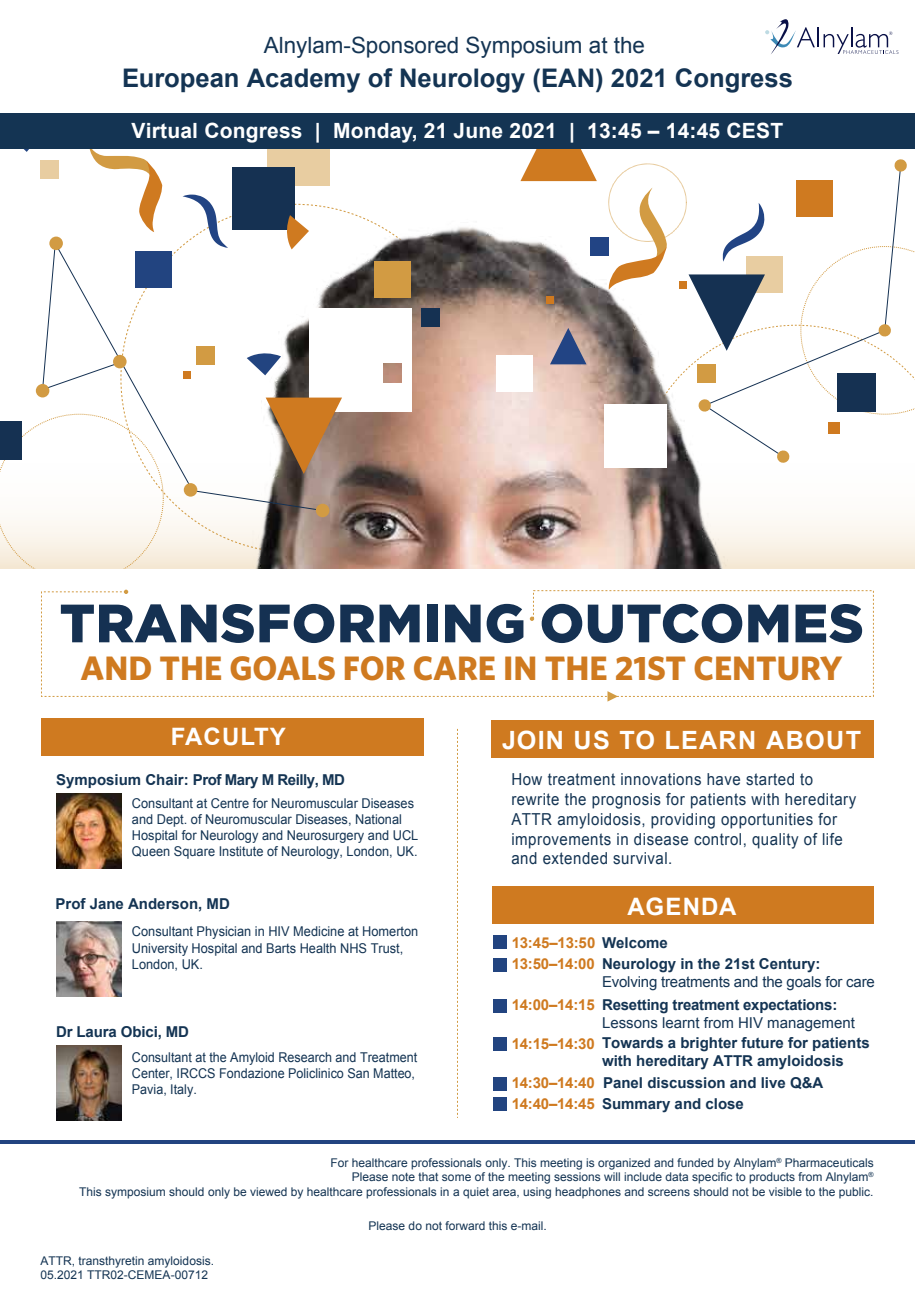
<style>
.page{position:relative;width:915px;height:1301px;background:#fff}
.page>*{position:absolute;margin:0;border:0;box-sizing:border-box;transform-origin:0 0}
.t1{font:900 53.85px "Gotham";letter-spacing:.01em;color:#153152}
.t2{font:700 33.9px "Whitney";color:#cf7a20}
.t3{font:700 25.65px "Arial";color:#143453}
.t4{font:700 25.2px "Arial";letter-spacing:.05em;color:#fff}
.t5{font:700 24px "Arial";letter-spacing:.05em;color:#fff}
.t6{font:22.35px "Arial";color:#143453}
.t7{font:700 21px "Arial";letter-spacing:.01em;color:#fff}
.t8{font:16.5px/19.8px "Arial";letter-spacing:.035em;color:#143453;scale:.91 1}
.t9{font:700 15px/18px "Arial";color:#143453}
.t10{font:15px "Arial";letter-spacing:-.015em;color:#143453}
.t11{font:700 15px "Arial";letter-spacing:-.015em;color:#cf7a20}
.t12{font:13.5px/16.2px "Arial";color:#143453;scale:.95 1}
.t13{font:13.5px/16.2px "Arial";color:#143453;scale:.93 1}
.t14{font:12px/14.4px "Arial";color:#143453}
.s1{color:#143453}
.s2{color:#cf7a20}
</style>
<div class="page">
<svg style="left:35px;top:384px;width:172px;height:185px"></svg>
<svg style="left:745px;top:414px;width:169px;height:155px"></svg>
<img style="left:207px;top:188px;width:538px;height:381px">
<div style="left:266px;top:125px;width:63px;height:61px;background:#e8cda1"></div>
<svg style="left:42px;top:241px;width:281px;height:270px"></svg>
<div style="left:36px;top:384px;width:13px;height:13px;background:#d29b43;border-radius:50%"></div>
<div style="left:113px;top:355px;width:13px;height:13px;background:#d29b43;border-radius:50%"></div>
<div style="left:49px;top:237px;width:14px;height:13px;background:#d29b43;border-radius:50%"></div>
<div style="left:184px;top:483px;width:13px;height:14px;background:#d29b43;border-radius:50%"></div>
<div style="left:316px;top:504px;width:13px;height:13px;background:#d29b43;border-radius:50%"></div>
<div style="left:232px;top:167px;width:63px;height:63px;background:#153152"></div>
<div style="left:135px;top:251px;width:36px;height:36px;background:#224480"></div>
<div style="left:196px;top:346px;width:18px;height:18px;background:#d29b43"></div>
<div style="left:421px;top:308px;width:18px;height:19px;background:#153152"></div>
<div style="left:374px;top:261px;width:36px;height:37px;background:#d29b43"></div>
<svg style="left:550px;top:328px;width:36px;height:36px"></svg>
<div style="left:495px;top:355px;width:37px;height:36px;background:#fff"></div>
<svg style="left:604px;top:404px;width:62px;height:63px"></svg>
<div style="left:697px;top:364px;width:18px;height:18px;background:#d29b43"></div>
<svg style="left:688px;top:274px;width:15px;height:77px"></svg>
<svg style="left:282px;top:215px;width:27px;height:34px"></svg>
<svg style="left:607px;top:188px;width:63px;height:102px"></svg>
<svg style="left:182px;top:195px;width:46px;height:53px"></svg>
<svg style="left:89px;top:149px;width:74px;height:83px"></svg>
<div style="left:590px;top:237px;width:18px;height:19px;background:#224484"></div>
<div style="left:545px;top:296px;width:8px;height:7px;background:#cf7a20"></div>
<div style="left:678px;top:282px;width:8px;height:7px;background:#cf7a20"></div>
<div style="left:184px;top:372px;width:7px;height:7px;background:#cf7a20"></div>
<svg style="left:703px;top:172px;width:198px;height:226px"></svg>
<svg style="left:800px;top:246px;width:114px;height:168px"></svg>
<svg style="left:894px;top:159px;width:13px;height:13px"></svg>
<svg style="left:697px;top:398px;width:93px;height:66px"></svg>
<svg style="left:520px;top:149px;width:76px;height:32px"></svg>
<svg style="left:23px;top:149px;width:6px;height:3px"></svg>
<div style="left:40px;top:160px;width:18px;height:18px;background:#e8cda1"></div>
<svg style="left:247px;top:308px;width:165px;height:166px"></svg>
<svg style="left:0;top:414px;width:163px;height:155px"></svg>
<div style="left:0;top:421px;width:22px;height:39px;background:#153152"></div>
<div style="left:837px;top:373px;width:38px;height:38px;background:#153152"></div>
<div style="left:828px;top:422px;width:11px;height:12px;background:#cf7a20"></div>
<hr style="left:0;top:1141px;width:914px;height:3px;background:#224480">
<svg style="left:765px;top:19px;width:49px;height:35px"></svg>
<hr style="left:817px;top:27px;width:2px;height:20px;background:#091047">
<hr style="left:850px;top:27px;width:2px;height:20px;background:#091047">
<svg style="left:823px;top:32px;width:75px;height:22px"></svg>
<div style="left:0;top:113px;width:914px;height:36px;background:#143453"></div>
<div style="left:491px;top:720px;width:382px;height:37px;background:#cf7a20"></div>
<svg style="left:41px;top:590px;width:833px;height:107px"></svg>
<div style="left:492px;top:887px;width:381px;height:37px;background:#cf7a20"></div>
<div style="left:492px;top:958px;width:14px;height:14px;background:#224480"></div>
<div style="left:492px;top:999px;width:14px;height:13px;background:#224480"></div>
<div style="left:492px;top:1038px;width:14px;height:13px;background:#224480"></div>
<div style="left:492px;top:1077px;width:14px;height:13px;background:#224480"></div>
<div style="left:492px;top:1097px;width:14px;height:14px;background:#224480"></div>
<div style="left:492px;top:935px;width:14px;height:14px;background:#224480"></div>
<div style="left:41px;top:719px;width:383px;height:37px;background:#cf7a20"></div>
<img style="left:57px;top:1045px;width:65px;height:76px">
<img style="left:57px;top:793px;width:65px;height:75px">
<img style="left:57px;top:922px;width:65px;height:75px">
<svg style="left:607px;top:691px;width:10px;height:11px"></svg>
<svg style="left:529px;top:617px;width:5px;height:4px"></svg>
<svg style="left:124px;top:590px;width:4px;height:4px"></svg>
<svg style="left:457px;top:729px;width:1px;height:389px"></svg>
<h3 class="t6" style="left:264px;top:31px;width:382px">Alnylam-Sponsored Symposium at the</h3>
<h3 class="t3" style="left:122px;top:61px;width:672px">European Academy of Neurology (EAN) 2021 Congress</h3>
<h3 class="t7" style="left:131px;top:116px;width:652px">Virtual Congress | Monday, 21 June 2021 | 13:45 – 14:45 CEST</h3>
<h1 class="t1" style="left:60px;top:586px;width:805px">TRANSFORMING OUTCOMES</h1>
<h2 class="t2" style="left:80px;top:647px;width:763px">AND THE GOALS FOR CARE IN THE 21ST CENTURY</h2>
<h3 class="t5" style="left:171px;top:721px;width:117px">FACULTY</h3>
<p class="t9" style="left:56px;top:771px;width:290px">Symposium Chair: Prof Mary M Reilly, MD</p>
<p class="t12" style="left:132px;top:795px;width:303px">Consultant at Centre for Neuromuscular Diseases and Dept. of Neuromuscular Diseases, National Hospital for Neurology and Neurosurgery and UCL Queen Square Institute of Neurology, London, UK.</p>
<p class="t9" style="left:55px;top:896px;width:176px">Prof Jane Anderson, MD</p>
<p class="t12" style="left:132px;top:924px;width:303px">Consultant Physician in HIV Medicine at Homerton<br>University Hospital and Barts Health NHS Trust,<br>London, UK.</p>
<p class="t9" style="left:56px;top:1023px;width:134px">Dr Laura Obici, MD</p>
<p class="t13" style="left:132px;top:1049px;width:308px">Consultant at the Amyloid Research and Treatment<br>Center, IRCCS Fondazione Policlinico San Matteo,<br>Pavia, Italy.</p>
<h3 class="t4" style="left:502px;top:724px;width:360px">JOIN US TO LEARN ABOUT</h3>
<h3 class="t8" style="left:511px;top:770px;width:380px">How treatment innovations have started to rewrite the prognosis for patients with hereditary ATTR amyloidosis, providing opportunities for improvements in disease control, quality of life and extended survival.</h3>
<h3 class="t5" style="left:627px;top:891px;width:110px">AGENDA</h3>
<p class="t11" style="left:511px;top:933px;width:158px">13:45–13:50 <span class="s1">Welcome</span></p>
<p class="t9" style="left:602px;top:955px;width:220px">Neurology in the 21st Century:</p>
<p class="t10" style="left:602px;top:972px;width:274px">Evolving treatments and the goals for care</p>
<p class="t9" style="left:602px;top:996px;width:237px">Resetting treatment expectations:</p>
<p class="t10" style="left:602px;top:1013px;width:254px">Lessons learnt from HIV management</p>
<p class="t11" style="left:511px;top:954px;width:85px">13:50–14:00</p>
<p class="t11" style="left:511px;top:995px;width:85px">14:00–14:15</p>
<p class="t11" style="left:511px;top:1034px;width:85px">14:15–14:30</p>
<p class="t9" style="left:602px;top:1035px;width:269px">Towards a brighter future for patients with hereditary ATTR amyloidosis</p>
<p class="t9" style="left:603px;top:1074px;width:222px">Panel discussion and live Q&amp;A</p>
<p class="t11" style="left:511px;top:1072px;width:85px">14:30–14:40</p>
<p class="t9" style="left:511px;top:1095px;width:234px"><span class="s2">14:40–14:45</span> Summary and close</p>
<p class="t14" style="left:79px;top:1156px;width:795px;text-align:right">For healthcare professionals only. This meeting is organized and funded by Alnylam<sup>®</sup> Pharmaceuticals<br>Please note that some of the meeting sessions will include data specific to products from Alnylam<sup>®<br></sup>This symposium should only be viewed by healthcare professionals in a quiet area, using headphones and screens should not be visible to the public.</p>
<p class="t14" style="left:40px;top:1254px;width:175px">ATTR, transthyretin amyloidosis.<br>05.2021 TTR02-CEMEA-00712</p>
<p class="t14" style="left:368px;top:1219px;width:180px">Please do not forward this e-mail.</p>
</div>
